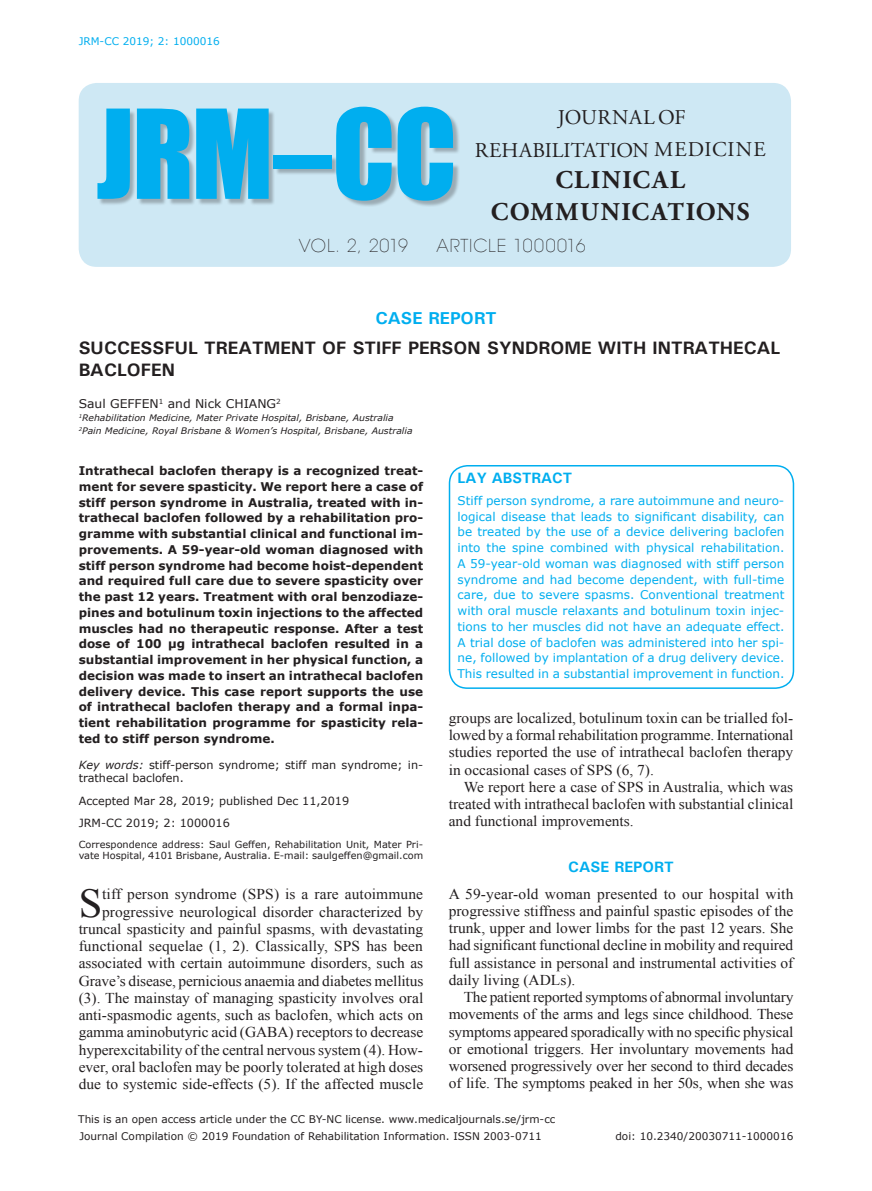
<style>
.page{position:relative;width:872px;height:1191px;background:#fff}
.page>*{position:absolute;margin:0;border:0;box-sizing:border-box;transform-origin:0 0}
.t1{font:114.15px "Impact";color:#00aeef}
.t2{font:41.1px "Times New Roman";color:#231f20}
.t3{font:700 25.5px/32px "Adobe Garamond Pro";letter-spacing:.06em;color:#231f20;text-align:center}
.t4{font:21px/33px "Adobe Garamond Pro";letter-spacing:.015em;color:#231f20;text-align:center}
.t5{font:700 18px/21.6px "Univers";color:#231f20}
.t6{font:200 17.85px "Avant Garde LT";letter-spacing:.045em;color:#231f20}
.t7{font:700 17.25px "Univers";color:#00aeef}
.t8{font:15px/17.2px "Times New Roman";color:#231f20;text-align:justify}
.t9{font:700 15px "Univers";color:#00aeef}
.t10{font:700 12px/15.8px "Verdana";color:#231f20;text-align:justify}
.t11{font:12px/15.8px "Verdana";color:#00aeef;text-align:justify}
.t12{font:12px "Verdana";color:#231f20}
.t13{font:11.25px/13.5px "Verdana";color:#231f20}
.t14{font:10.5px "Verdana";color:#231f20}
.t15{font:10.5px "Verdana";color:#00aeef}
.t16{font:9.75px/11.7px "Verdana";color:#231f20}
.t17{font:italic 9px/12.8px "Verdana";color:#231f20}
.s1{font-style:italic}
</style>
<div class="page">
<div style="left:79px;top:83px;width:712px;height:184px;background:#cee8f4;border-radius:18px"></div>
<div style="left:98px;top:109px;width:362px;height:99px;background:#231f20;opacity:.3"></div>
<div style="left:449px;top:465px;width:345px;height:224px;border:2px solid #00aeef;border-radius:18px"></div>
<p class="t15" style="left:79px;top:35px;width:143px">JRM-CC 2019; 2: 1000016</p>
<h1 class="t1" style="left:96px;top:84px;width:362px">JRM–CC</h1>
<p class="t6" style="left:299px;top:235px;width:111px">VOL. 2, 2019</p>
<p class="t6" style="left:436px;top:235px;width:151px">ARTICLE 1000016</p>
<h3 class="t4" style="left:475px;top:101px;width:292px">JOURNAL OF<br>REHABILITATION MEDICINE</h3>
<h3 class="t3" style="left:491px;top:164px;width:260px">CLINICAL<br>COMMUNICATIONS</h3>
<p class="t7" style="left:375px;top:307px;width:123px">CASE REPORT</p>
<p class="t5" style="left:79px;top:337px;width:703px">SUCCESSFUL TREATMENT OF STIFF PERSON SYNDROME WITH INTRATHECAL<br>BACLOFEN</p>
<p class="t12" style="left:79px;top:396px;width:204px">Saul GEFFEN<sup>1</sup> and Nick CHIANG<sup>2</sup></p>
<p class="t17" style="left:79px;top:411px;width:335px"><sup>1</sup>Rehabilitation Medicine, Mater Private Hospital, Brisbane, Australia<br><sup>2</sup>Pain Medicine, Royal Brisbane &amp; Women’s Hospital, Brisbane, Australia</p>
<p class="t10" style="left:79px;top:463px;width:346px">Intrathecal baclofen therapy is a recognized treat&shy;ment for severe spasticity. We report here a case of stiff person syndrome in Australia, treated with in&shy;trathecal baclofen followed by a rehabilitation pro&shy;gramme with substantial clinical and functional im&shy;provements. A 59-year-old woman diagnosed with stiff person syndrome had become hoist-dependent and required full care due to severe spasticity over the past 12 years. Treatment with oral benzodiaze&shy;pines and botulinum toxin injections to the affected muscles had no therapeutic response. After a test dose of 100 µg intrathecal baclofen resulted in a substantial improvement in her physical function, a decision was made to insert an intrathecal baclofen delivery device. This case report supports the use of intrathecal baclofen therapy and a formal inpa&shy;tient rehabilitation programme for spasticity rela&shy;ted to stiff person syndrome.</p>
<p class="t13" style="left:79px;top:758px;width:346px"><span class="s1">Key words:</span> stiff-person syndrome; stiff man syndrome; in&shy;trathecal baclofen.</p>
<p class="t13" style="left:79px;top:789px;width:272px;line-height:22.5px">Accepted Mar 28, 2019; published Dec 11,2019<br>JRM-CC 2019; 2: 1000016</p>
<p class="t16" style="left:79px;top:838px;width:346px">Correspondence address: Saul Geffen, Rehabilitation Unit, Mater Pri&shy;vate Hospital, 4101 Brisbane, Australia. E-mail: saulgeffen@gmail.com</p>
<h2 class="t2" style="left:79px;top:875px;width:25px">S</h2>
<p class="t8" style="left:79px;top:885px;width:346px;text-align:right">tiff person syndrome (SPS) is a rare autoimmune progressive neurological disorder characterized by truncal spasticity and painful spasms, with devastating functional sequelae (1, 2). Classically, SPS has been associated with certain autoimmune disorders, such as Grave’s disease, pernicious anaemia and diabetes mellitus (3). The mainstay of managing spasticity involves oral anti-spasmodic agents, such as baclofen, which acts on gamma aminobutyric acid (GABA) receptors to decrease hyperexcitability of the central nervous system (4). How&shy;ever, oral baclofen may be poorly tolerated at high doses due to systemic side-effects (5). If the affected muscle</p>
<p class="t9" style="left:457px;top:468px;width:116px">LAY ABSTRACT</p>
<p class="t11" style="left:457px;top:493px;width:328px">Stiff person syndrome, a rare autoimmune and neuro&shy;logical disease that leads to significant disability, can be treated by the use of a device delivering baclofen into the spine combined with physical rehabilitation.<br>A 59-year-old woman was diagnosed with stiff person syndrome and had become dependent, with full-time care, due to severe spasms. Conventional treatment with oral muscle relaxants and botulinum toxin injec&shy;tions to her muscles did not have an adequate effect.<br>A trial dose of baclofen was administered into her spi&shy;ne, followed by implantation of a drug delivery device.<br>This resulted in a substantial improvement in function.</p>
<p class="t8" style="left:449px;top:709px;width:346px">groups are localized, botulinum toxin can be trialled fol&shy;lowed by a formal rehabilitation programme. International studies reported the use of intrathecal baclofen therapy in occasional cases of SPS (6, 7).</p>
<p class="t8" style="left:449px;top:778px;width:346px;text-indent:15px">We report here a case of SPS in Australia, which was treated with intrathecal baclofen with substantial clinical and functional improvements.</p>
<p class="t9" style="left:568px;top:857px;width:107px">CASE REPORT</p>
<p class="t8" style="left:449px;top:884px;width:346px">A 59-year-old woman presented to our hospital with progressive stiffness and painful spastic episodes of the trunk, upper and lower limbs for the past 12 years. She had significant functional decline in mobility and required full assistance in personal and instrumental activities of daily living (ADLs).</p>
<p class="t8" style="left:449px;top:988px;width:346px;text-indent:15px">The patient reported symptoms of abnormal involuntary movements of the arms and legs since childhood. These symptoms appeared sporadically with no specific physical or emotional triggers. Her involuntary movements had worsened progressively over her second to third decades of life. The symptoms peaked in her 50s, when she was</p>
<p class="t14" style="left:78px;top:1113px;width:478px">This is an open access article under the CC BY-NC license. www.medicaljournals.se/jrm-cc</p>
<p class="t14" style="left:79px;top:1129px;width:464px">Journal Compilation © 2019 Foundation of Rehabilitation Information. ISSN 2003-0711</p>
<p class="t14" style="left:615px;top:1129px;width:179px">doi: 10.2340/20030711-1000016</p>
</div>
